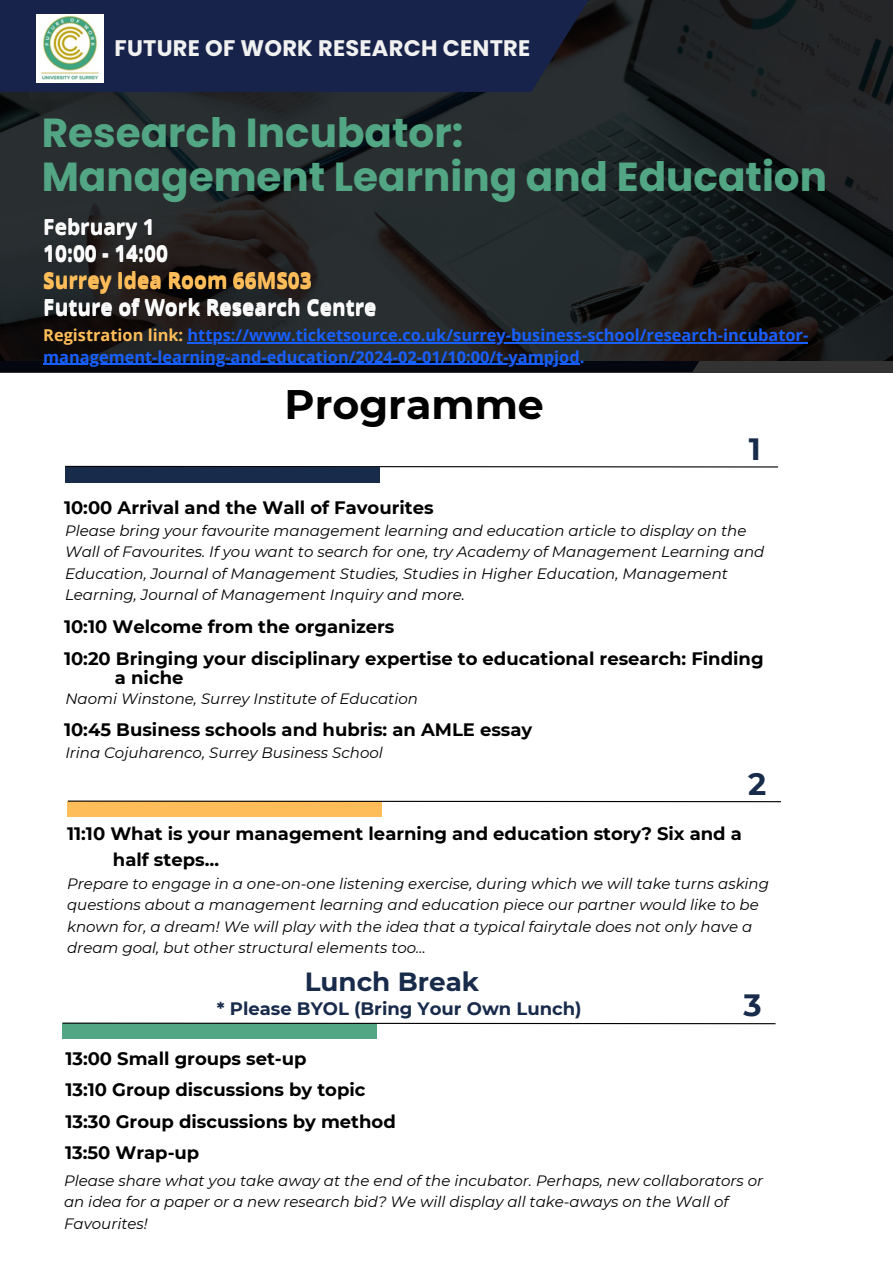
<style>
.page{position:relative;width:893px;height:1264px;background:#fff}
.page>*{position:absolute;margin:0;border:0;box-sizing:border-box;transform-origin:0 0}
.t1{font:700 41.1px "Montserrat";color:#000}
.t2{font:700 40.5px "Poppins";color:#52a683}
.t3{font:700 30.75px "Montserrat";color:#182b4b}
.t4{font:700 26.25px "Montserrat";color:#182b4b}
.t5{font:700 22.5px "Poppins";letter-spacing:.01em;color:#f1f1f1}
.t6{font:700 20.85px "Open Sans";color:#fafafa}
.t7{font:700 20.85px "Open Sans";color:#ffbd59}
.t8{font:700 18px "Montserrat";color:#000}
.t9{font:700 18px "Montserrat";color:#182b4b}
.t10{font:700 16.35px/21.1px "Open Sans";color:#175fff}
.t11{font:italic 15px/21.3px "Montserrat";color:#000}
.s1{color:#ffbd59}
</style>
<div class="page">
<svg style="left:0;top:0;width:892px;height:372px;background:#1f2324"></svg>
<div style="left:0;top:0;width:599px;height:92px;background:#18234b"></div>
<img style="left:36px;top:15px;width:68px;height:67px">
<svg style="left:65px;top:465px;width:714px;height:3px"></svg>
<div style="left:65px;top:467px;width:315px;height:16px;background:#182b4b"></div>
<div style="left:62px;top:1023px;width:315px;height:16px;background:#52a683"></div>
<div style="left:67px;top:800px;width:315px;height:16px;background:#ffbd59"></div>
<svg style="left:67px;top:800px;width:715px;height:2px"></svg>
<svg style="left:62px;top:1022px;width:714px;height:2px"></svg>
<hr style="left:187px;top:342px;width:621px;height:2px;background:#175fff">
<hr style="left:43px;top:363px;width:536px;height:2px;background:#175fff">
<p class="t5" style="left:114px;top:32px;width:417px">FUTURE OF WORK RESEARCH CENTRE</p>
<p class="t2" style="left:42px;top:104px;width:423px">Research Incubator:</p>
<p class="t2" style="left:42px;top:148px;width:786px">Management Learning and Education</p>
<p class="t6" style="left:43px;top:212px;width:113px">February 1</p>
<p class="t6" style="left:43px;top:239px;width:126px">10:00 - 14:00</p>
<p class="t7" style="left:43px;top:266px;width:270px">Surrey Idea Room 66MS03</p>
<p class="t6" style="left:43px;top:293px;width:335px">Future of Work Research Centre</p>
<p class="t10" style="left:43px;top:324px;width:766px"><span class="s1">Registration link:</span> https://www.ticketsource.co.uk/surrey-business-school/research-incubator&shy;management-learning-and-education/2024-02-01/10:00/t-yampjod.</p>
<p class="t1" style="left:284px;top:379px;width:261px">Programme</p>
<p class="t8" style="left:64px;top:496px;width:371px">10:00 Arrival and the Wall of Favourites</p>
<p class="t3" style="left:748px;top:430px;width:14px">1</p>
<p class="t11" style="left:65px;top:520px;width:700px">Please bring your favourite management learning and education article to display on the Wall of Favourites. If you want to search for one, try Academy of Management Learning and Education, Journal of Management Studies, Studies in Higher Education, Management Learning, Journal of Management Inquiry and more.</p>
<p class="t8" style="left:64px;top:615px;width:332px">10:10 Welcome from the organizers</p>
<p class="t8" style="left:64px;top:647px;width:701px">10:20 Bringing your disciplinary expertise to educational research: Finding</p>
<p class="t8" style="left:115px;top:667px;width:70px">a niche</p>
<p class="t8" style="left:64px;top:718px;width:470px">10:45 Business schools and hubris: an AMLE essay</p>
<p class="t11" style="left:65px;top:688px;width:354px">Naomi Winstone, Surrey Institute of Education</p>
<p class="t11" style="left:65px;top:742px;width:319px">Irina Cojuharenco, Surrey Business School</p>
<p class="t3" style="left:748px;top:765px;width:20px">2</p>
<p class="t8" style="left:67px;top:822px;width:676px">11:10 What is your management learning and education story? Six and a</p>
<p class="t8" style="left:113px;top:848px;width:108px">half steps…</p>
<p class="t11" style="left:67px;top:873px;width:703px">Prepare to engage in a one-on-one listening exercise, during which we will take turns asking questions about a management learning and education piece our partner would like to be known for, a dream! We will play with the idea that a typical fairytale does not only have a dream goal, but other structural elements too…</p>
<p class="t4" style="left:305px;top:966px;width:176px">Lunch Break</p>
<p class="t9" style="left:217px;top:997px;width:366px">* Please BYOL (Bring Your Own Lunch)</p>
<p class="t3" style="left:743px;top:986px;width:20px">3</p>
<p class="t8" style="left:65px;top:1047px;width:243px">13:00 Small groups set-up</p>
<p class="t8" style="left:65px;top:1078px;width:302px">13:10 Group discussions by topic</p>
<p class="t8" style="left:65px;top:1110px;width:332px">13:30 Group discussions by method</p>
<p class="t8" style="left:65px;top:1141px;width:136px">13:50 Wrap-up</p>
<p class="t11" style="left:64px;top:1169px;width:700px">Please share what you take away at the end of the incubator. Perhaps, new collaborators or an idea for a paper or a new research bid? We will display all take-aways on the Wall of<br>Favourites!</p>
</div>
